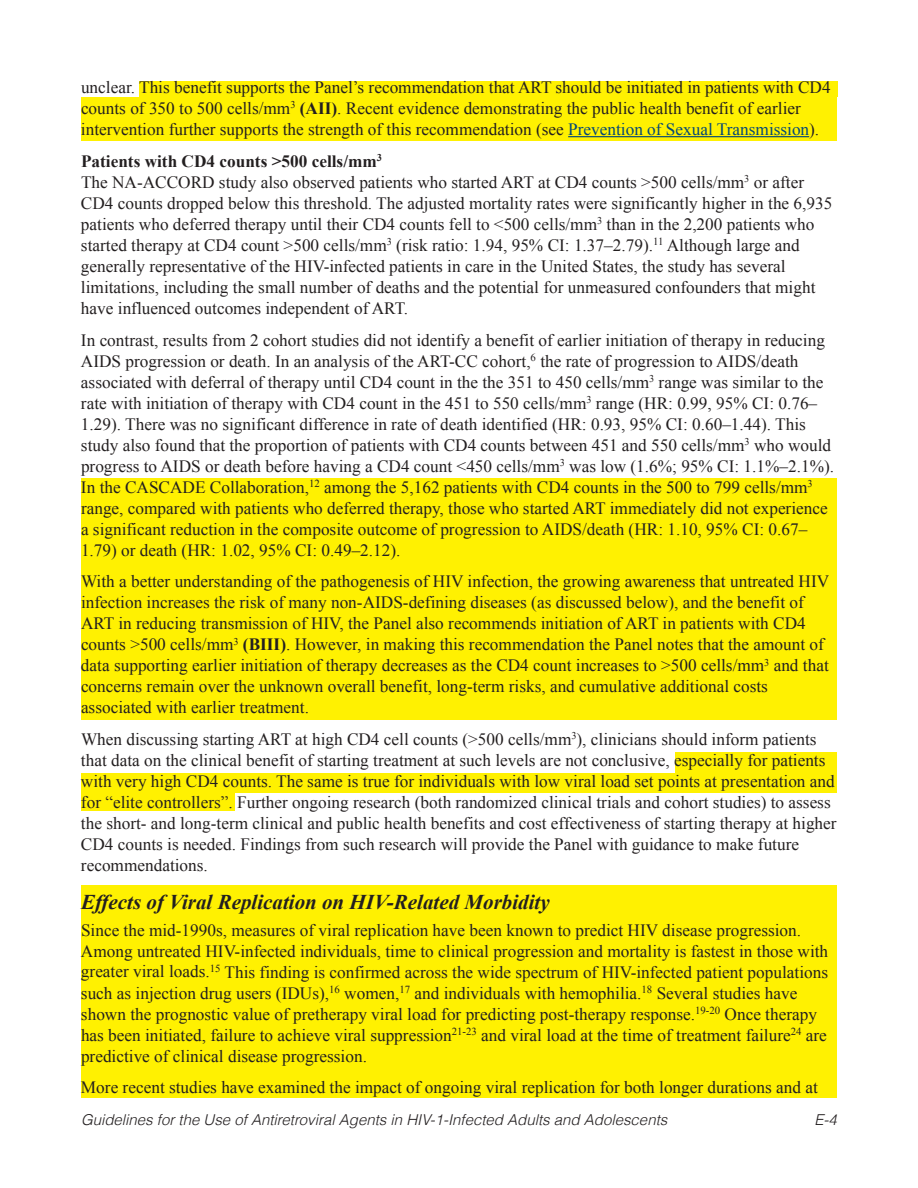
<style>
.page{position:relative;width:918px;height:1188px;background:#fff}
.page>*{position:absolute;margin:0;border:0;box-sizing:border-box;transform-origin:0 0}
.t1{font:italic 700 21px "Times New Roman";color:#231f20}
.t2{font:17.25px/21px "Times New Roman";color:#231f20}
.t3{font:italic 300 15px "Helvetica";color:#231f20}
.s1{font-weight:700}
.s2{color:#034778}
</style>
<div class="page">
<div style="left:81px;top:98px;width:756px;height:43px;background:#fff101"></div>
<div style="left:81px;top:885px;width:756px;height:213px;background:#fff101"></div>
<div style="left:81px;top:792px;width:153px;height:19px;background:#fff101"></div>
<div style="left:81px;top:773px;width:756px;height:20px;background:#fff101"></div>
<div style="left:675px;top:752px;width:162px;height:22px;background:#fff101"></div>
<div style="left:81px;top:478px;width:756px;height:242px;background:#fff101"></div>
<div style="left:139px;top:81px;width:698px;height:16px;background:#fff101"></div>
<hr style="left:568px;top:136px;width:241px;height:1px;background:#034778">
<p class="t2" style="left:81px;top:77px;width:751px">unclear. This benefit supports the Panel’s recommendation that ART should be initiated in patients with CD4 counts of 350 to 500 cells/mm<sup>3</sup> <span class="s1">(AII)</span>. Recent evidence demonstrating the public health benefit of earlier intervention further supports the strength of this recommendation (see <span class="s2">Prevention of Sexual Transmission</span>).</p>
<p class="t2" style="left:81px;top:150px;width:753px"><span class="s1">Patients with CD4 counts &gt;500 cells/mm</span><sup>3<br></sup>The NA-ACCORD study also observed patients who started ART at CD4 counts &gt;500 cells/mm<sup>3</sup> or after CD4 counts dropped below this threshold. The adjusted mortality rates were significantly higher in the 6,935 patients who deferred therapy until their CD4 counts fell to &lt;500 cells/mm<sup>3</sup> than in the 2,200 patients who started therapy at CD4 count &gt;500 cells/mm<sup>3</sup> (risk ratio: 1.94, 95% CI: 1.37–2.79).<sup>11</sup> Although large and generally representative of the HIV-infected patients in care in the United States, the study has several limitations, including the small number of deaths and the potential for unmeasured confounders that might have influenced outcomes independent of ART.</p>
<p class="t2" style="left:81px;top:329px;width:755px">In contrast, results from 2 cohort studies did not identify a benefit of earlier initiation of therapy in reducing AIDS progression or death. In an analysis of the ART-CC cohort,<sup>6</sup> the rate of progression to AIDS/death associated with deferral of therapy until CD4 count in the the 351 to 450 cells/mm<sup>3</sup> range was similar to the rate with initiation of therapy with CD4 count in the 451 to 550 cells/mm<sup>3</sup> range (HR: 0.99, 95% CI: 0.76– 1.29). There was no significant difference in rate of death identified (HR: 0.93, 95% CI: 0.60–1.44). This study also found that the proportion of patients with CD4 counts between 451 and 550 cells/mm<sup>3</sup> who would progress to AIDS or death before having a CD4 count &lt;450 cells/mm<sup>3</sup> was low (1.6%; 95% CI: 1.1%–2.1%).<br>In the CASCADE Collaboration,<sup>12</sup> among the 5,162 patients with CD4 counts in the 500 to 799 cells/mm<sup>3 </sup>range, compared with patients who deferred therapy, those who started ART immediately did not experience a significant reduction in the composite outcome of progression to AIDS/death (HR: 1.10, 95% CI: 0.67– 1.79) or death (HR: 1.02, 95% CI: 0.49–2.12).</p>
<p class="t2" style="left:81px;top:571px;width:750px">With a better understanding of the pathogenesis of HIV infection, the growing awareness that untreated HIV infection increases the risk of many non-AIDS-defining diseases (as discussed below), and the benefit of ART in reducing transmission of HIV, the Panel also recommends initiation of ART in patients with CD4 counts &gt;500 cells/mm<sup>3</sup> <span class="s1">(BIII)</span>. However, in making this recommendation the Panel notes that the amount of data supporting earlier initiation of therapy decreases as the CD4 count increases to &gt;500 cells/mm<sup>3</sup> and that concerns remain over the unknown overall benefit, long-term risks, and cumulative additional costs associated with earlier treatment.</p>
<p class="t2" style="left:81px;top:729px;width:757px">When discussing starting ART at high CD4 cell counts (&gt;500 cells/mm<sup>3</sup>), clinicians should inform patients that data on the clinical benefit of starting treatment at such levels are not conclusive, especially for patients with very high CD4 counts. The same is true for individuals with low viral load set points at presentation and for “elite controllers”. Further ongoing research (both randomized clinical trials and cohort studies) to assess the short- and long-term clinical and public health benefits and cost effectiveness of starting therapy at higher CD4 counts is needed. Findings from such research will provide the Panel with guidance to make future recommendations.</p>
<p class="t1" style="left:81px;top:890px;width:470px">Effects of Viral Replication on HIV-Related Morbidity</p>
<p class="t2" style="left:81px;top:919px;width:749px">Since the mid-1990s, measures of viral replication have been known to predict HIV disease progression.<br>Among untreated HIV-infected individuals, time to clinical progression and mortality is fastest in those with greater viral loads.<sup>15</sup> This finding is confirmed across the wide spectrum of HIV-infected patient populations such as injection drug users (IDUs),<sup>16</sup> women,<sup>17</sup> and individuals with hemophilia.<sup>18</sup> Several studies have shown the prognostic value of pretherapy viral load for predicting post-therapy response.<sup>19-20</sup> Once therapy has been initiated, failure to achieve viral suppression<sup>21-23</sup> and viral load at the time of treatment failure<sup>24</sup> are predictive of clinical disease progression.</p>
<p class="t2" style="left:81px;top:1077px;width:738px">More recent studies have examined the impact of ongoing viral replication for both longer durations and at</p>
<p class="t3" style="left:81px;top:1113px;width:588px">Guidelines for the Use of Antiretroviral Agents in HIV-1-Infected Adults and Adolescents</p>
<p class="t3" style="left:814px;top:1113px;width:24px">E-4</p>
</div>
